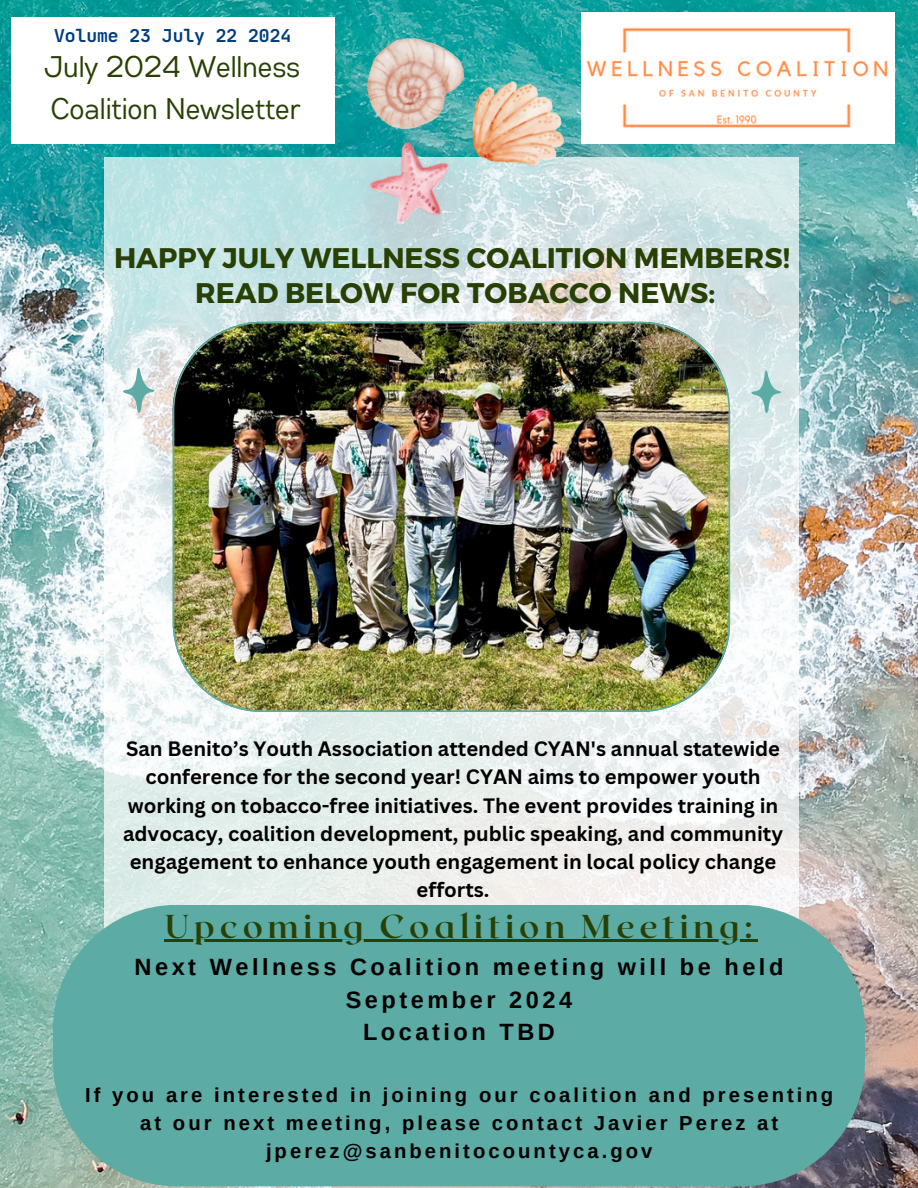
<style>
.page{position:relative;width:918px;height:1188px;background:#fff}
.page>*{position:absolute;margin:0;border:0;box-sizing:border-box;transform-origin:0 0}
.t1{font:700 33px "Roxborough CF";letter-spacing:.15em;color:#294005}
.t2{font:29.85px/41.7px "Gabriel Sans Cond";color:#294005}
.t3{font:700 28.35px/34.8px "Montserrat";color:#294005;text-align:center}
.t4{font:700 23.55px/32.7px "Arimo";letter-spacing:.15em;color:#000;text-align:center}
.t5{font:700 20.25px/28.2px "Canva Sans";color:#000;text-align:center}
.t6{font:700 20.25px/28.2px "Arimo";letter-spacing:.15em;color:#000;text-align:center}
.t7{font:700 18px "Jet Brains Mono";color:#013d7d}
</style>
<div class="page">
<img style="left:0;top:0;width:918px;height:1188px">
<svg style="left:105px;top:157px;width:694px;height:771px"></svg>
<svg style="left:122px;top:366px;width:34px;height:49px"></svg>
<svg style="left:750px;top:369px;width:33px;height:46px;background:#bbd9d8"></svg>
<div style="left:11px;top:17px;width:324px;height:126px;background:#fff"></div>
<img style="left:582px;top:12px;width:312px;height:132px">
<div style="left:53px;top:905px;width:812px;height:281px;background:#5caba4;border-radius:124px"></div>
<img style="left:304px;top:0;width:278px;height:275px">
<img style="left:173px;top:322px;width:557px;height:390px">
<hr style="left:165px;top:940px;width:593px;height:2px;background:#294005">
<p class="t7" style="left:54px;top:24px;width:239px">Volume 23 July 22 2024</p>
<p class="t2" style="left:45px;top:47px;width:258px">July 2024 Wellness<br>Coalition Newsletter</p>
<p class="t3" style="left:114px;top:239px;width:677px">HAPPY JULY WELLNESS COALITION MEMBERS!<br>READ BELOW FOR TOBACCO NEWS:</p>
<p class="t5" style="left:123px;top:734px;width:662px">San Benito’s Youth Association attended CYAN's annual statewide conference for the second year! CYAN aims to empower youth working on tobacco-free initiatives. The event provides training in advocacy, coalition development, public speaking, and community engagement to enhance youth engagement in local policy change efforts.</p>
<p class="t1" style="left:165px;top:905px;width:590px">Upcoming Coalition Meeting:</p>
<p class="t4" style="left:135px;top:950px;width:650px">Next Wellness Coalition meeting will be held<br>September 2024<br>Location TBD</p>
<p class="t6" style="left:85px;top:1081px;width:750px">If you are interested in joining our coalition and presenting at our next meeting, please contact Javier Perez at jperez@sanbenitocountyca.gov</p>
</div>
